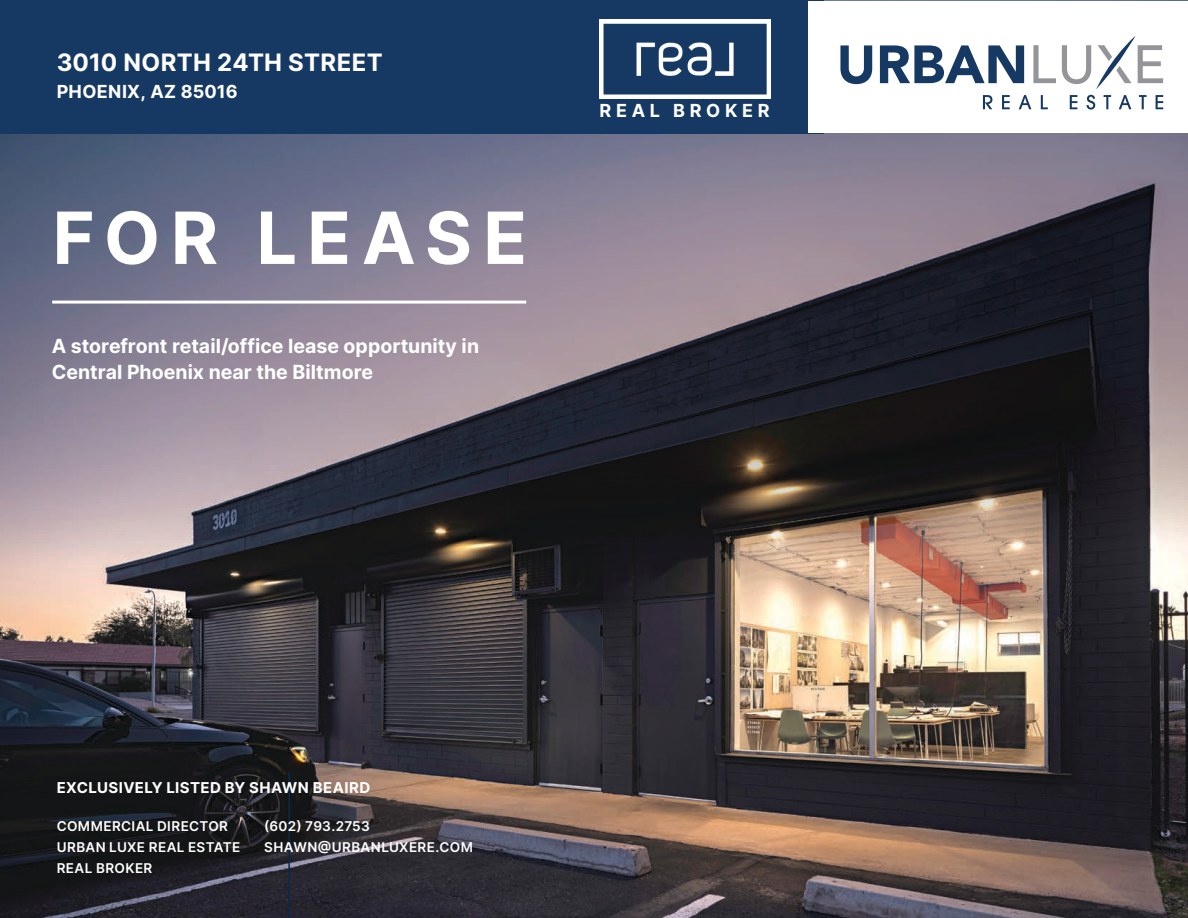
<style>
.page{position:relative;width:1188px;height:918px;background:#fff}
.page>*{position:absolute;margin:0;border:0;box-sizing:border-box;transform-origin:0 0}
.Cover_Title{font:700 72px "Inter";letter-spacing:.14em;color:#fff}
.Cover_Info{font:700 24px "Inter";letter-spacing:.01em;color:#fff}
.t1{font:700 19.5px/25.5px "Inter";color:#fff}
.Cover_Info-2{font:700 18px "Inter";letter-spacing:.02em;color:#fff}
.Cover_Info-3{font:700 18px "Inter";letter-spacing:.26em;color:#fff}
.Cover_Info-4{font:700 15px "Inter";letter-spacing:.025em;color:#fff}
.Cover_Info-5{font:600 13.5px/21px "Inter";letter-spacing:.03em;color:#fff}
</style>
<div class="page">
<img style="left:0;top:133px;width:1188px;height:785px">
<div style="left:0;top:0;width:824px;height:133px;background:#163963"></div>
<div style="left:809px;top:2px;width:379px;height:131px;background:#fff"></div>
<svg style="left:840px;top:45px;width:32px;height:39px"></svg>
<svg style="left:880px;top:45px;width:144px;height:38px"></svg>
<svg style="left:1033px;top:45px;width:23px;height:38px"></svg>
<svg style="left:1062px;top:36px;width:101px;height:53px"></svg>
<svg style="left:983px;top:95px;width:9px;height:14px"></svg>
<svg style="left:1002px;top:95px;width:8px;height:14px"></svg>
<svg style="left:1019px;top:95px;width:12px;height:14px"></svg>
<svg style="left:1041px;top:95px;width:7px;height:14px"></svg>
<svg style="left:1070px;top:95px;width:7px;height:14px"></svg>
<svg style="left:1087px;top:95px;width:8px;height:15px"></svg>
<svg style="left:1104px;top:95px;width:7px;height:14px"></svg>
<svg style="left:1119px;top:95px;width:12px;height:14px"></svg>
<svg style="left:1139px;top:95px;width:7px;height:14px"></svg>
<svg style="left:1156px;top:95px;width:7px;height:14px"></svg>
<hr style="left:288px;top:772px;width:2px;height:146px;background:#08294e">
<hr style="left:52px;top:301px;width:474px;height:3px;background:#fff">
<img style="left:599px;top:19px;width:171px;height:79px">
<p class="Cover_Info" style="left:57px;top:44px;width:328px">3010 NORTH 24TH STREET</p>
<p class="Cover_Info-2" style="left:57px;top:78px;width:182px">PHOENIX, AZ 85016</p>
<p class="Cover_Title" style="left:53px;top:185px;width:476px">FOR LEASE</p>
<h4 class="t1" style="left:52px;top:333px;width:429px">A storefront retail/office lease opportunity in<br>Central Phoenix near the Biltmore</h4>
<p class="Cover_Info-3" style="left:599px;top:97px;width:172px">REAL BROKER</p>
<p class="Cover_Info-4" style="left:57px;top:776px;width:315px">EXCLUSIVELY LISTED BY SHAWN BEAIRD</p>
<p class="Cover_Info-5" style="left:57px;top:815px;width:185px">COMMERCIAL DIRECTOR<br>URBAN LUXE REAL ESTATE<br>REAL BROKER</p>
<p class="Cover_Info-5" style="left:264px;top:815px;width:210px">(602) 793.2753<br>SHAWN@URBANLUXERE.COM</p>
</div>
